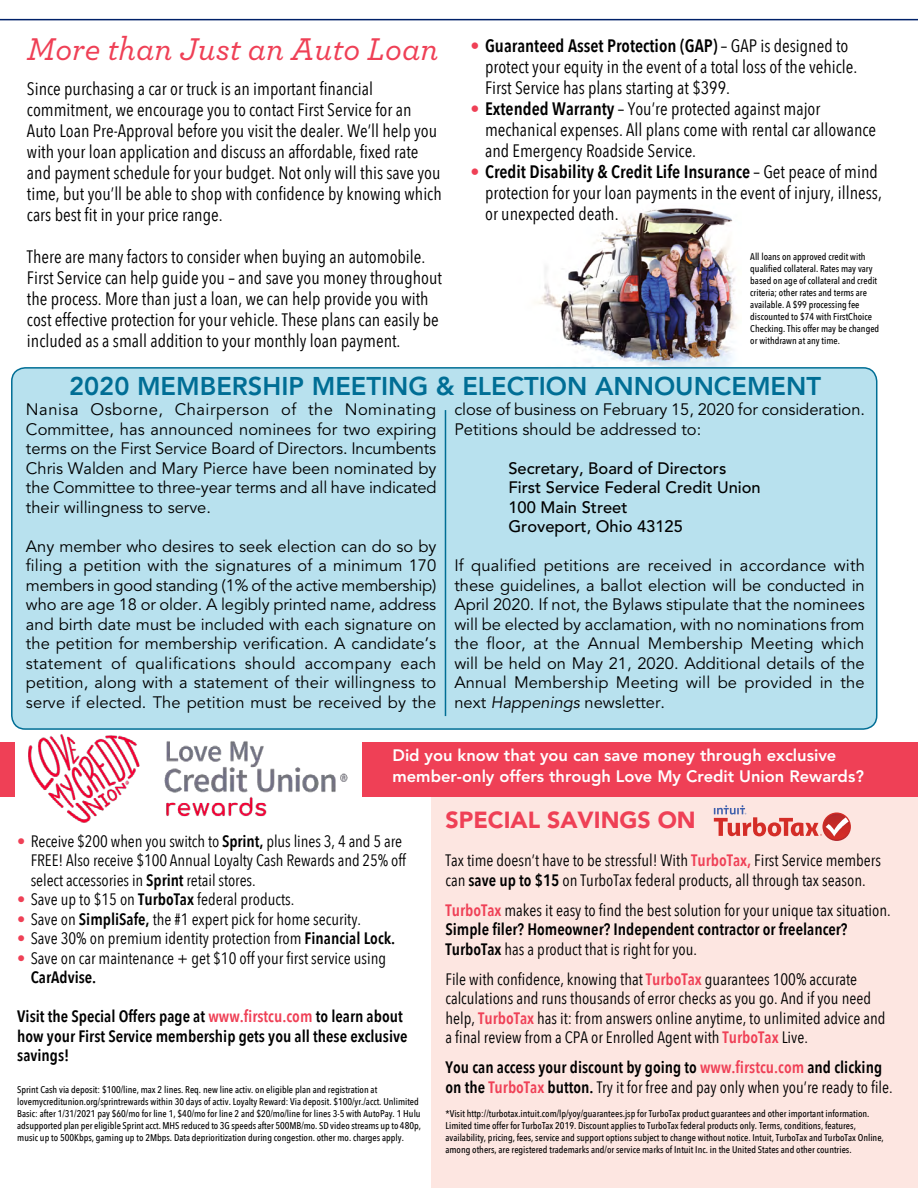
<style>
.page{position:relative;width:918px;height:1188px;background:#fff}
.page>*{position:absolute;margin:0;border:0;box-sizing:border-box;transform-origin:0 0}
.t1{font:italic 500 33px "Archer Pro";color:#ef4056}
.t2{font:800 25.5px "Avenir";color:#006e95}
.t3{font:900 23.1px "Avenir";color:#ef4056}
.t4{font:18px/21px "Avenir Next Condensed";color:#000}
.t5{font:16.5px/19.5px "Avenir";color:#000;text-align:justify}
.t6{font:16.5px/19.5px "Avenir Next Condensed";color:#000}
.t7{font:600 16.5px/19.5px "Avenir Next Condensed";color:#000}
.t8{font:800 16.5px/21px "Avenir";color:#fff}
.t9{font:500 16.5px "Avenir";color:#000}
.t10{font:500 9.75px/12px "Avenir Next Condensed";color:#000}
.s1{color:#ef4056}
.s2{font-weight:600}
.s3{font-style:italic}
.s4{font-weight:600;color:#ef4056}
.s5{font-weight:400}
</style>
<div class="page">
<img style="left:536px;top:208px;width:202px;height:159px">
<div style="left:432px;top:797px;width:486px;height:391px;background:#fde6e1"></div>
<div style="left:0;top:743px;width:918px;height:54px;background:#ef4056"></div>
<div style="left:15px;top:722px;width:347px;height:107px;background:#fff"></div>
<img style="left:28px;top:734px;width:320px;height:89px">
<hr style="left:0;top:19px;width:918px;height:1px;background:#002169">
<svg style="left:822px;top:812px;width:29px;height:29px"></svg>
<svg style="left:714px;top:805px;width:136px;height:35px"></svg>
<div style="left:12px;top:368px;width:865px;height:361px;background:#b8e1ee;border-radius:14px"></div>
<div style="left:11px;top:367px;width:866px;height:363px;border:2px solid #006e95;border-radius:14px"></div>
<hr style="left:445px;top:410px;width:1px;height:306px;background:#006e95">
<p class="t1" style="left:27px;top:25px;width:413px">More than Just an Auto Loan</p>
<p class="t4" style="left:27px;top:77px;width:416px">Since purchasing a car or truck is an important financial commitment, we encourage you to contact First Service for an Auto Loan Pre-Approval before you visit the dealer. We’ll help you with your loan application and discuss an affordable, fixed rate and payment schedule for your budget. Not only will this save you time, but you’ll be able to shop with confidence by knowing which cars best fit in your price range.</p>
<p class="t4" style="left:27px;top:245px;width:417px">There are many factors to consider when buying an automobile.<br>First Service can help guide you – and save you money throughout the process. More than just a loan, we can help provide you with cost effective protection for your vehicle. These plans can easily be included as a small addition to your monthly loan payment.</p>
<p class="t4" style="left:485px;top:34px;width:374px;text-indent:-15px"><span class="s1">•</span> <span class="s2">Guaranteed Asset Protection (GAP)</span> – GAP is designed to protect your equity in the event of a total loss of the vehicle.</p>
<p class="t4" style="left:485px;top:76px;width:246px">First Service has plans starting at $399.</p>
<p class="t4" style="left:485px;top:97px;width:393px;text-indent:-15px"><span class="s1">•</span> <span class="s2">Extended Warranty</span> – You’re protected against major mechanical expenses. All plans come with rental car allowance and Emergency Roadside Service.</p>
<p class="t4" style="left:485px;top:160px;width:398px;text-indent:-15px"><span class="s1">•</span> <span class="s2">Credit Disability &amp; Credit Life Insurance</span> – Get peace of mind protection for your loan payments in the event of injury, illness, or unexpected death.</p>
<p class="t10" style="left:750px;top:250px;width:131px">All loans on approved credit with qualified collateral. Rates may vary based on age of collateral and credit criteria; other rates and terms are available. A $99 processing fee discounted to $74 with FirstChoice Checking. This offer may be changed or withdrawn at any time.</p>
<p class="t2" style="left:69px;top:372px;width:754px">2020 MEMBERSHIP MEETING &amp; ELECTION ANNOUNCEMENT</p>
<p class="t5" style="left:26px;top:400px;width:412px">Nanisa Osborne, Chairperson of the Nominating Committee, has announced nominees for two expiring terms on the First Service Board of Directors. Incumbents Chris Walden and Mary Pierce have been nominated by the Committee to three-year terms and all have indicated their willingness to serve.</p>
<p class="t5" style="left:26px;top:537px;width:412px">Any member who desires to seek election can do so by filing a petition with the signatures of a minimum 170 members in good standing (1% of the active membership) who are age 18 or older. A legibly printed name, address and birth date must be included with each signature on the petition for membership verification. A candidate’s statement of qualifications should accompany each petition, along with a statement of their willingness to serve if elected. The petition must be received by the</p>
<p class="t5" style="left:454px;top:400px;width:412px">close of business on February 15, 2020 for consideration.<br>Petitions should be addressed to:</p>
<p class="t9" style="left:508px;top:458px;width:219px">Secretary, Board of Directors</p>
<p class="t9" style="left:508px;top:478px;width:254px">First Service Federal Credit Union</p>
<p class="t9" style="left:508px;top:497px;width:121px">100 Main Street</p>
<p class="t9" style="left:508px;top:517px;width:176px">Groveport, Ohio 43125</p>
<p class="t5" style="left:454px;top:556px;width:412px">If qualified petitions are received in accordance with these guidelines, a ballot election will be conducted in April 2020. If not, the Bylaws stipulate that the nominees will be elected by acclamation, with no nominations from the floor, at the Annual Membership Meeting which will be held on May 21, 2020. Additional details of the Annual Membership Meeting will be provided in the next <span class="s3">Happenings</span> newsletter.</p>
<p class="t8" style="left:392px;top:745px;width:473px">Did you know that you can save money through exclusive member-only offers through Love My Credit Union Rewards?</p>
<p class="t6" style="left:17px;top:831px;width:386px"><span class="s1">•</span> Receive $200 when you switch to <span class="s2">Sprint,</span> plus lines 3, 4 and 5 are</p>
<p class="t6" style="left:31px;top:850px;width:377px">FREE! Also receive $100 Annual Loyalty Cash Rewards and 25% off</p>
<p class="t6" style="left:31px;top:870px;width:227px">select accessories in <span class="s2">Sprint</span> retail stores.</p>
<p class="t6" style="left:17px;top:889px;width:279px"><span class="s1">•</span> Save up to $15 on <span class="s2">TurboTax</span> federal products.</p>
<p class="t6" style="left:17px;top:909px;width:345px"><span class="s1">•</span> Save on <span class="s2">SimpliSafe,</span> the #1 expert pick for home security.</p>
<p class="t6" style="left:17px;top:928px;width:380px"><span class="s1">•</span> Save 30% on premium identity protection from <span class="s2">Financial Lock.</span></p>
<p class="t6" style="left:17px;top:948px;width:370px"><span class="s1">•</span> Save on car maintenance + get $10 off your first service using</p>
<p class="t7" style="left:31px;top:967px;width:67px">CarAdvise.</p>
<p class="t7" style="left:17px;top:1006px;width:392px">Visit the Special Offers page at <span class="s1">www.firstcu.com</span> to learn about how your First Service membership gets you all these exclusive savings!</p>
<p class="t10" style="left:17px;top:1083px;width:362px">Sprint Cash via deposit: $100/line, max 2 lines. Req. new line activ. on eligible plan and registration at</p>
<p class="t10" style="left:17px;top:1095px;width:403px">lovemycreditunion.org/sprintrewards within 30 days of activ. Loyalty Reward: Via deposit. $100/yr./acct. Unlimited</p>
<p class="t10" style="left:17px;top:1107px;width:405px">Basic: after 1/31/2021 pay $60/mo for line 1, $40/mo for line 2 and $20/mo/line for lines 3-5 with AutoPay. 1 Hulu adsupported plan per eligible Sprint acct. MHS reduced to 3G speeds after 500MB/mo. SD video streams up to 480p,</p>
<p class="t10" style="left:17px;top:1131px;width:388px">music up to 500Kbps, gaming up to 2Mbps. Data deprioritization during congestion. other mo. charges apply.</p>
<p class="t3" style="left:445px;top:806px;width:252px">SPECIAL SAVINGS ON</p>
<p class="t6" style="left:445px;top:850px;width:437px">Tax time doesn’t have to be stressful! With <span class="s4">TurboTax,</span> First Service members can <span class="s2">save up to $15</span> on TurboTax federal products, all through tax season.</p>
<p class="t6" style="left:445px;top:899px;width:447px"><span class="s4">TurboTax</span> makes it easy to find the best solution for your unique tax situation.<br><span class="s2">Simple filer? Homeowner? Independent contractor or freelancer?<br>TurboTax</span> has a product that is right for you.</p>
<p class="t6" style="left:445px;top:968px;width:442px">File with confidence, knowing that <span class="s4">TurboTax</span> guarantees 100% accurate calculations and runs thousands of error checks as you go. And if you need help, <span class="s4">TurboTax</span> has it: from answers online anytime, to unlimited advice and a final review from a CPA or Enrolled Agent with <span class="s4">TurboTax</span> Live.</p>
<p class="t7" style="left:445px;top:1057px;width:449px">You can access your discount by going to <span class="s1">www.firstcu.com</span> and clicking on the <span class="s1">TurboTax</span> button. <span class="s5">Try it for free and pay only when you’re ready to file.</span></p>
<p class="t10" style="left:445px;top:1107px;width:440px">*Visit http://turbotax.intuit.com/lp/yoy/guarantees.jsp for TurboTax product guarantees and other important information.<br>Limited time offer for TurboTax 2019. Discount applies to TurboTax federal products only. Terms, conditions, features, availability, pricing, fees, service and support options subject to change without notice. Intuit, TurboTax and TurboTax Online, among others, are registered trademarks and/or service marks of Intuit Inc. in the United States and other countries.</p>
</div>
